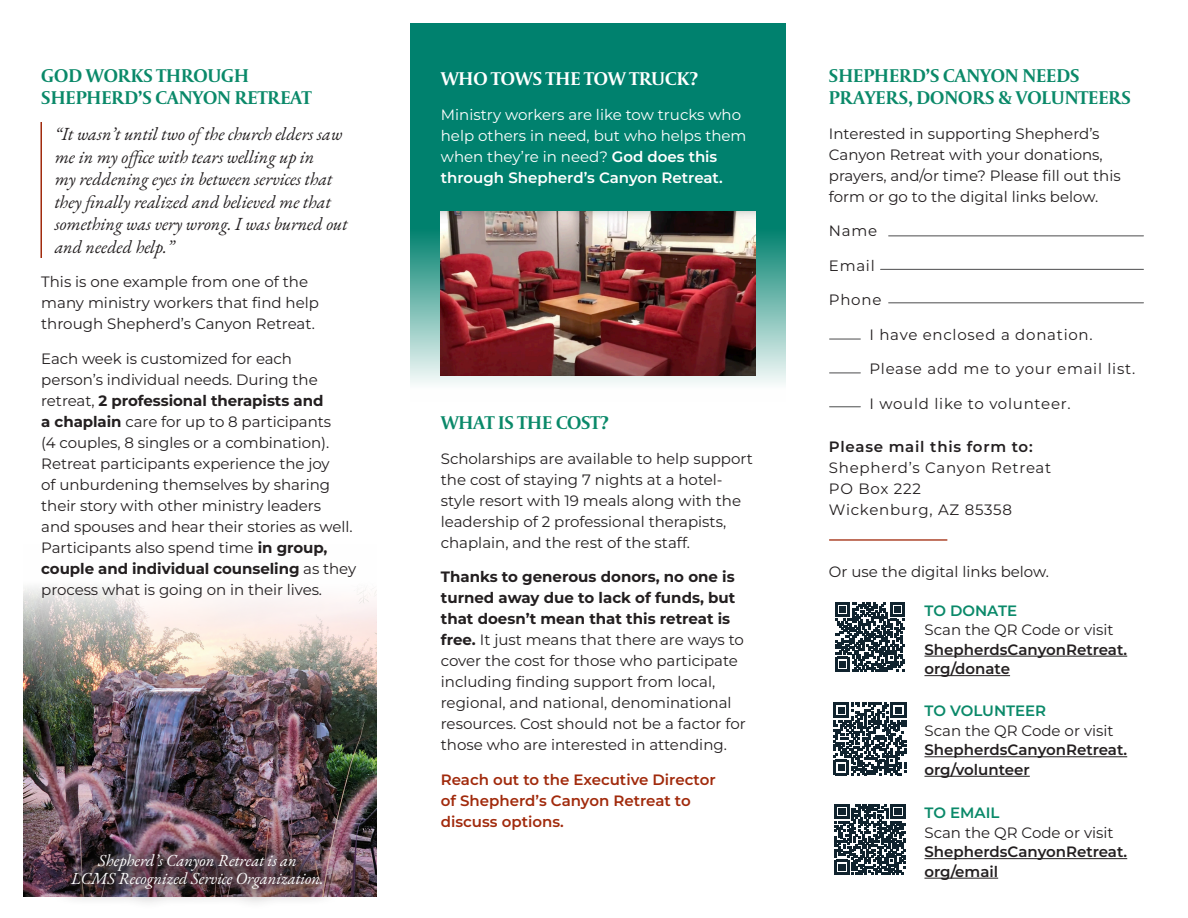
<style>
.page{position:relative;width:1188px;height:918px;background:#fff}
.page>*{position:absolute;margin:0;border:0;box-sizing:border-box;transform-origin:0 0}
.BODY{font:700 19.5px/22.5px "Capitolium 2";color:#0a8969}
.BODY-2{font:700 19.5px "Capitolium 2";color:#fff}
.t1{font:italic 18px/22.5px "EB Garamond";color:#231f20}
.BODY-3{font:italic 16.5px/18px "EB Garamond";color:#fff;text-align:center}
.BODY-4{font:15px/21px "Montserrat";color:#231f20}
.BODY-5{font:600 15px/19.5px "Montserrat";color:#231f20}
.BODY-6{font:15px/21px "Montserrat";letter-spacing:.05em;color:#231f20}
.BODY-7{font:15px/21px "Montserrat";color:#fff}
.BODY-8{font:600 15px/21px "Montserrat";color:#a12a0c}
.s1{font-weight:700}
.s2{font-weight:600}
.s3{color:#0a8969}
.s4{font-weight:400}
</style>
<div class="page">
<svg style="left:410px;top:24px;width:376px;height:360px;background:#158b79"></svg>
<img style="left:24px;top:586px;width:353px;height:311px">
<img style="left:441px;top:211px;width:315px;height:165px">
<hr style="left:40px;top:122px;width:2px;height:136px;background:#a12a0c">
<hr style="left:830px;top:539px;width:117px;height:2px;background:#a12a0c">
<hr style="left:830px;top:406px;width:30px;height:1px;background:#4b4c4d">
<hr style="left:830px;top:373px;width:30px;height:1px;background:#4b4c4d">
<hr style="left:830px;top:339px;width:30px;height:1px;background:#4b4c4d">
<hr style="left:889px;top:236px;width:254px;height:1px;background:#4b4c4d">
<hr style="left:881px;top:269px;width:262px;height:1px;background:#4b4c4d">
<hr style="left:889px;top:302px;width:254px;height:1px;background:#4b4c4d">
<svg style="left:834px;top:703px;width:72px;height:72px"></svg>
<hr style="left:924px;top:756px;width:203px;height:1px;background:#231f20">
<hr style="left:924px;top:776px;width:106px;height:1px;background:#231f20">
<svg style="left:834px;top:804px;width:71px;height:71px"></svg>
<hr style="left:924px;top:858px;width:203px;height:1px;background:#231f20">
<hr style="left:924px;top:878px;width:74px;height:1px;background:#231f20">
<svg style="left:835px;top:602px;width:70px;height:70px"></svg>
<hr style="left:924px;top:656px;width:203px;height:1px;background:#231f20">
<hr style="left:924px;top:675px;width:86px;height:1px;background:#231f20">
<div style="left:50px;top:833px;width:293px;height:77px;background:#231f20;opacity:.6"></div>
<p class="BODY" style="left:41px;top:63px;width:272px">GOD WORKS THROUGH<br>SHEPHERD’S CANYON RETREAT</p>
<p class="t1" style="left:55px;top:123px;width:294px">“It wasn’t until two of the church elders saw me in my office with tears welling up in<br>my reddening eyes in between services that they finally realized and believed me that something was very wrong. I was burned out and needed help.”</p>
<p class="BODY-4" style="left:41px;top:271px;width:279px">This is one example from one of the many ministry workers that find help through Shepherd’s Canyon Retreat.</p>
<p class="BODY-4" style="left:41px;top:347px;width:316px">Each week is customized for each person’s individual needs. During the retreat, <span class="s1">2 professional therapists and<br>a chaplain</span> care for up to 8 participants<br>(4 couples, 8 singles or a combination).<br>Retreat participants experience the joy<br>of unburdening themselves by sharing their story with other ministry leaders<br>and spouses and hear their stories as well.<br>Participants also spend time <span class="s1">in group, couple and individual counseling</span> as they process what is going on in their lives.</p>
<p class="BODY-3" style="left:71px;top:852px;width:254px">Shepherd’s Canyon Retreat is an<br>LCMS Recognized Service Organization.</p>
<p class="BODY-2" style="left:441px;top:66px;width:259px">WHO TOWS THE TOW TRUCK?</p>
<p class="BODY-7" style="left:441px;top:103px;width:307px">Ministry workers are like tow trucks who help others in need, but who helps them when they’re in need? <span class="s2">God does this through Shepherd’s Canyon Retreat.</span></p>
<p class="BODY" style="left:441px;top:411px;width:170px">WHAT IS THE COST?</p>
<p class="BODY-4" style="left:441px;top:447px;width:314px">Scholarships are available to help support the cost of staying 7 nights at a hotel&shy;style resort with 19 meals along with the leadership of 2 professional therapists, chaplain, and the rest of the staff.</p>
<p class="BODY-4" style="left:441px;top:566px;width:306px"><span class="s1">Thanks to generous donors, no one is turned away due to lack of funds, but that doesn’t mean that this retreat is free.</span> It just means that there are ways to cover the cost for those who participate including finding support from local, regional, and national, denominational resources. Cost should not be a factor for those who are interested in attending.</p>
<p class="BODY-8" style="left:441px;top:768px;width:276px">Reach out to the Executive Director of Shepherd’s Canyon Retreat to discuss options.</p>
<p class="BODY" style="left:829px;top:63px;width:303px">SHEPHERD’S CANYON NEEDS<br>PRAYERS, DONORS &amp; VOLUNTEERS</p>
<p class="BODY-4" style="left:829px;top:122px;width:293px">Interested in supporting Shepherd’s Canyon Retreat with your donations, prayers, and/or time? Please fill out this form or go to the digital links below.</p>
<p class="BODY-4" style="left:829px;top:220px;width:50px">Name</p>
<p class="BODY-4" style="left:829px;top:254px;width:47px">Email</p>
<p class="BODY-4" style="left:829px;top:289px;width:54px">Phone</p>
<p class="BODY-6" style="left:869px;top:323px;width:225px">I have enclosed a donation.</p>
<p class="BODY-6" style="left:869px;top:358px;width:267px">Please add me to your email list.</p>
<p class="BODY-6" style="left:869px;top:392px;width:203px">I would like to volunteer.</p>
<p class="BODY-6" style="left:829px;top:436px;width:224px"><span class="s2">Please mail this form to:<br></span>Shepherd’s Canyon Retreat<br>PO Box 222<br>Wickenburg, AZ 85358</p>
<p class="BODY-4" style="left:829px;top:560px;width:222px">Or use the digital links below.</p>
<p class="BODY-5" style="left:924px;top:600px;width:204px"><span class="s3">TO DONATE<br></span><span class="s4">Scan the QR Code or visit<br></span>ShepherdsCanyonRetreat. org/donate</p>
<p class="BODY-5" style="left:924px;top:701px;width:204px"><span class="s3">TO VOLUNTEER<br></span><span class="s4">Scan the QR Code or visit<br></span>ShepherdsCanyonRetreat. org/volunteer</p>
<p class="BODY-5" style="left:924px;top:802px;width:204px"><span class="s3">TO EMAIL<br></span><span class="s4">Scan the QR Code or visit<br></span>ShepherdsCanyonRetreat. org/email</p>
</div>
